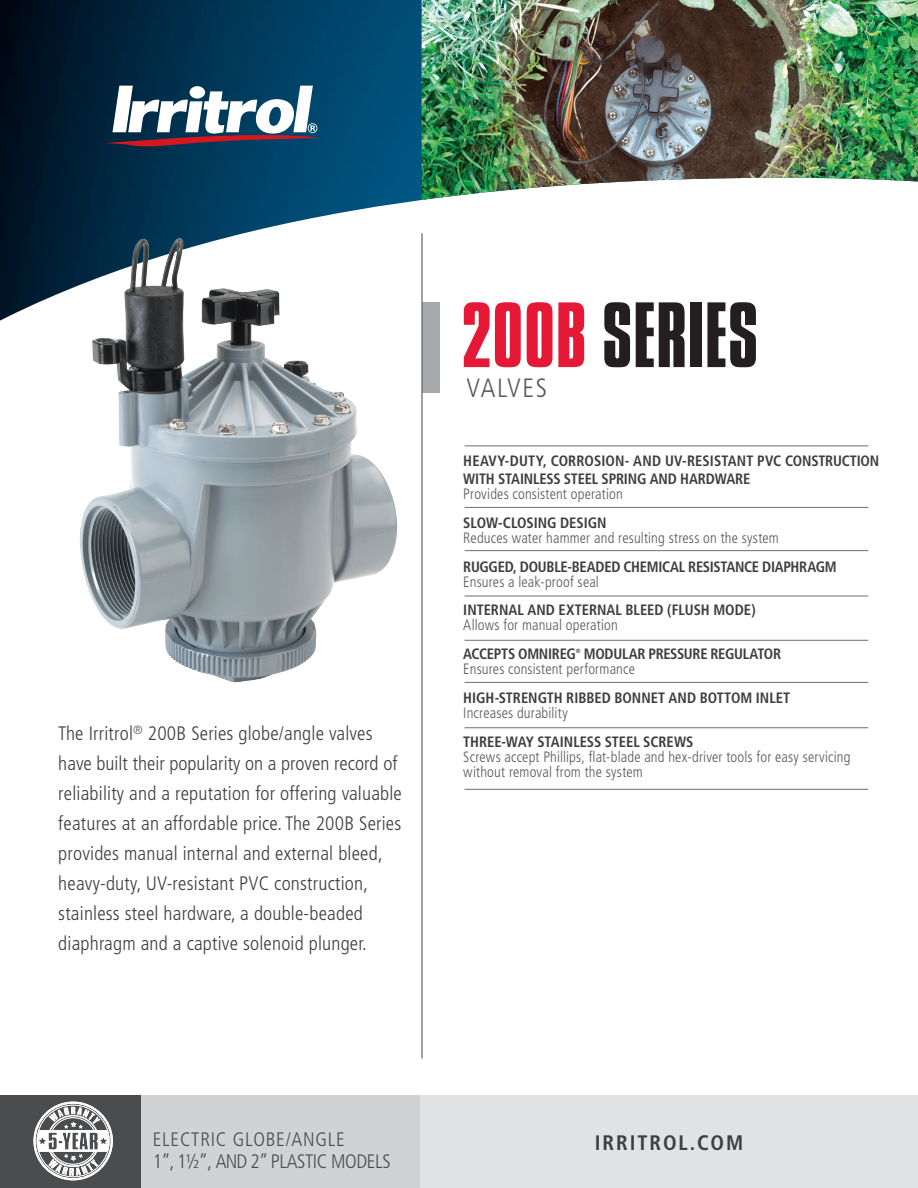
<style>
.page{position:relative;width:918px;height:1188px;background:#fff}
.page>*{position:absolute;margin:0;border:0;box-sizing:border-box;transform-origin:0 0}
.t1{font:80.85px "Compacta SHOP";letter-spacing:.04em;color:#231f20}
.t2{font:300 condensed 26.55px "Frutiger";letter-spacing:.06em;color:#57585a}
.t3{font:700 condensed 21px "Frutiger";letter-spacing:.09em;color:#3e3e3f}
.t4{font:300 condensed 19.5px/30px "Frutiger";letter-spacing:.01em;color:#3e3e3f}
.t5{font:300 condensed 19.5px "Frutiger";letter-spacing:-.02em;color:#4b4c4d}
.t6{font:300 condensed 19.5px "Frutiger";letter-spacing:.04em;color:#4b4c4d}
.Features{font:700 condensed 15px/15px "Frutiger";letter-spacing:-.005em;color:#3e3e3f}
.Features-2{font:300 condensed 15px/15px "Frutiger";letter-spacing:.01em;color:#57585a}
.Features-3{font:700 condensed 6.15px "Frutiger";color:#3e3e3f}
.s1{color:#e51836}
.s2{font-weight:700;color:#3e3e3f}
.s3{font-weight:300;color:#57585a}
</style>
<div class="page">
<img style="left:0;top:0;width:422px;height:321px">
<svg style="left:105px;top:86px;width:214px;height:61px"></svg>
<div style="left:422px;top:302px;width:18px;height:91px;background:#a8a9ad"></div>
<hr style="left:421px;top:233px;width:2px;height:825px;background:#57585a">
<div style="left:0;top:1095px;width:431px;height:93px;background:#d1d2d4"></div>
<div style="left:420px;top:1095px;width:498px;height:93px;background:#e1e2e4"></div>
<div style="left:0;top:1095px;width:141px;height:93px;background:#4b4c4d"></div>
<svg style="left:33px;top:1102px;width:80px;height:78px"></svg>
<img style="left:422px;top:0;width:496px;height:200px">
<img style="left:49px;top:224px;width:352px;height:459px">
<hr style="left:465px;top:507px;width:403px;height:1px;background:#6c6d70">
<hr style="left:465px;top:446px;width:403px;height:1px;background:#6c6d70">
<hr style="left:465px;top:596px;width:403px;height:1px;background:#6c6d70">
<hr style="left:465px;top:550px;width:403px;height:1px;background:#6c6d70">
<hr style="left:465px;top:640px;width:403px;height:1px;background:#6c6d70">
<hr style="left:465px;top:682px;width:403px;height:1px;background:#6c6d70">
<hr style="left:465px;top:727px;width:403px;height:1px;background:#6c6d70">
<hr style="left:465px;top:789px;width:403px;height:1px;background:#6c6d70">
<p class="t1" style="left:463px;top:284px;width:295px"><span class="s1">200B</span> SERIES</p>
<p class="t4" style="left:58px;top:719px;width:345px">The Irritrol<sup>®</sup> 200B Series globe/angle valves have built their popularity on a proven record of reliability and a reputation for offering valuable features at an affordable price. The 200B Series provides manual internal and external bleed, heavy-duty, UV-resistant PVC construction, stainless steel hardware, a double-beaded diaphragm and a captive solenoid plunger.</p>
<p class="t2" style="left:467px;top:373px;width:82px">VALVES</p>
<p class="Features" style="left:463px;top:452px;width:418px;line-height:18px">HEAVY-DUTY, CORROSION- AND UV-RESISTANT PVC CONSTRUCTION<br>WITH STAINLESS STEEL SPRING AND HARDWARE</p>
<p class="Features-2" style="left:463px;top:487px;width:161px">Provides consistent operation</p>
<p class="Features-2" style="left:463px;top:515px;width:317px"><span class="s2">SLOW-CLOSING DESIGN<br></span>Reduces water hammer and resulting stress on the system</p>
<p class="Features" style="left:463px;top:559px;width:375px">RUGGED, DOUBLE-BEADED CHEMICAL RESISTANCE DIAPHRAGM<br><span class="s3">Ensures a leak-proof seal</span></p>
<p class="Features" style="left:463px;top:603px;width:294px">INTERNAL AND EXTERNAL BLEED (FLUSH MODE)<br><span class="s3">Allows for manual operation</span></p>
<p class="Features" style="left:463px;top:647px;width:114px">ACCEPTS OMNIREG</p>
<p class="Features-3" style="left:576px;top:647px;width:6px">®</p>
<p class="Features-2" style="left:463px;top:647px;width:319px;text-indent:121px"><span class="s2">MODULAR PRESSURE REGULATOR<br></span>Ensures consistent performance</p>
<p class="Features" style="left:463px;top:690px;width:328px">HIGH-STRENGTH RIBBED BONNET AND BOTTOM INLET<br><span class="s3">Increases durability</span></p>
<p class="Features-2" style="left:463px;top:734px;width:389px"><span class="s2">THREE-WAY STAINLESS STEEL SCREWS<br></span>Screws accept Phillips, flat-blade and hex-driver tools for easy servicing without removal from the system</p>
<p class="t6" style="left:153px;top:1128px;width:194px">ELECTRIC GLOBE/ANGLE</p>
<p class="t3" style="left:595px;top:1130px;width:150px">IRRITROL.COM</p>
<p class="t5" style="left:153px;top:1150px;width:239px">1”, 1½”, AND 2” PLASTIC MODELS</p>
</div>
